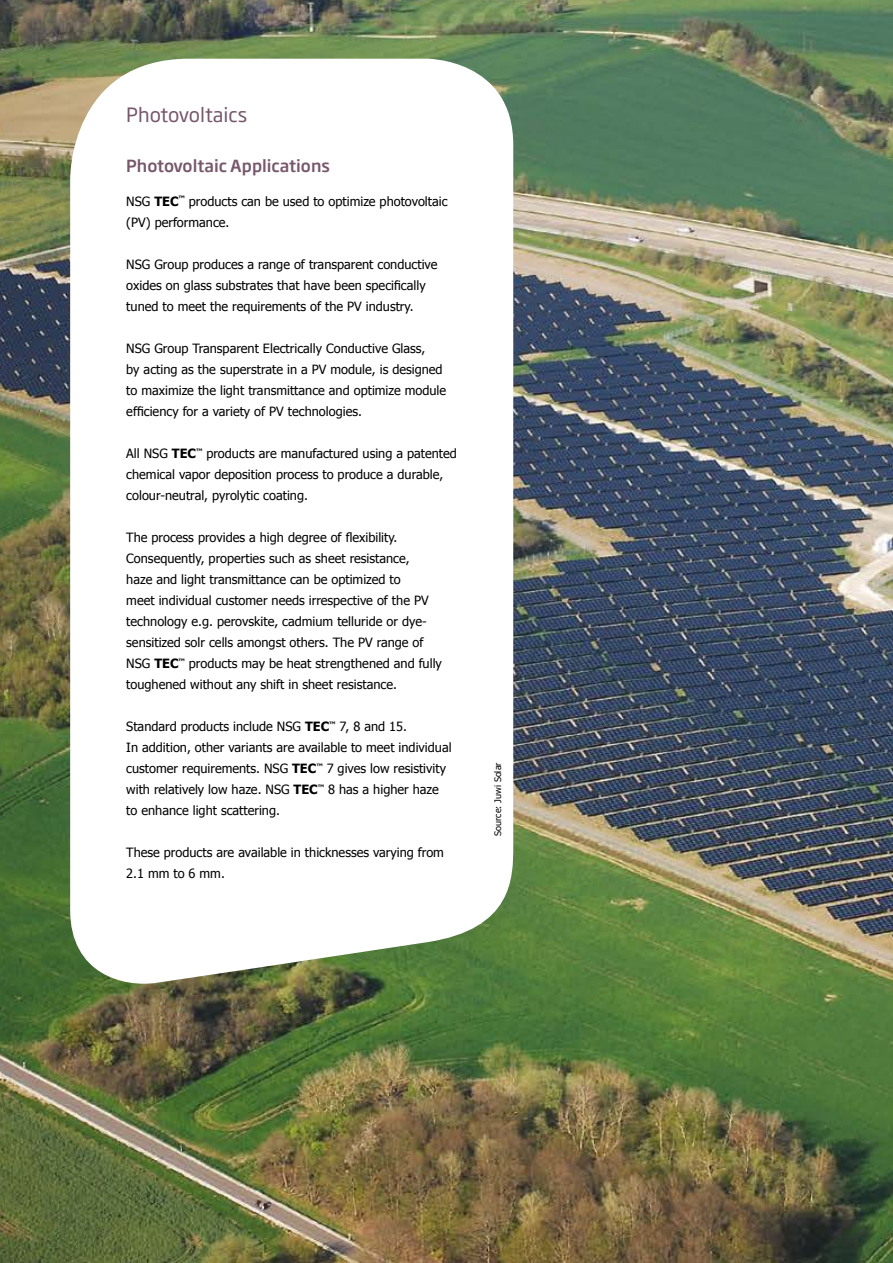
<style>
.page{position:relative;width:893px;height:1263px;background:#fff}
.page>*{position:absolute;margin:0;border:0;box-sizing:border-box;transform-origin:0 0}
.t1{font:19.5px "Soho Gothic Pro";color:#76576b}
.t2{font:500 16.5px "Soho Gothic Pro";color:#76576b}
.t3{font:12.75px/21px "Tahoma";color:#000}
.t4{font:9px "Tahoma";color:#000}
.s1{font-weight:700}
</style>
<div class="page">
<img style="left:0;top:0;width:893px;height:1263px">
<svg style="left:70px;top:59px;width:443px;height:929px"></svg>
<h1 class="t1" style="left:126px;top:99px;width:122px">Photovoltaics</h1>
<p class="t2" style="left:126px;top:153px;width:205px">Photovoltaic Applications</p>
<p class="t3" style="left:126px;top:190px;width:323px">NSG <span class="s1">TEC</span><sup>™</sup> products can be used to optimize photovoltaic (PV) performance.</p>
<p class="t3" style="left:126px;top:253px;width:313px">NSG Group produces a range of transparent conductive oxides on glass substrates that have been specifically tuned to meet the requirements of the PV industry.</p>
<p class="t3" style="left:126px;top:337px;width:321px">NSG Group Transparent Electrically Conductive Glass,<br>by acting as the superstrate in a PV module, is designed to maximize the light transmittance and optimize module efficiency for a variety of PV technologies.</p>
<p class="t3" style="left:126px;top:442px;width:332px">All NSG <span class="s1">TEC</span><sup>™</sup> products are manufactured using a patented chemical vapor deposition process to produce a durable, colour-neutral, pyrolytic coating.</p>
<p class="t3" style="left:126px;top:526px;width:317px">The process provides a high degree of flexibility.<br>Consequently, properties such as sheet resistance,<br>haze and light transmittance can be optimized to<br>meet individual customer needs irrespective of the PV technology e.g. perovskite, cadmium telluride or dye&shy;sensitized solr cells amongst others. The PV range of NSG <span class="s1">TEC</span><sup>™</sup> products may be heat strengthened and fully toughened without any shift in sheet resistance.</p>
<p class="t3" style="left:126px;top:715px;width:327px">Standard products include NSG <span class="s1">TEC</span><sup>™</sup> 7, 8 and 15.<br>In addition, other variants are available to meet individual customer requirements. NSG <span class="s1">TEC</span><sup>™</sup> 7 gives low resistivity with relatively low haze. NSG <span class="s1">TEC</span><sup>™</sup> 8 has a higher haze to enhance light scattering.</p>
<p class="t3" style="left:126px;top:841px;width:319px">These products are available in thicknesses varying from<br>2.1 mm to 6 mm.</p>
<p class="t4" style="left:492px;top:836px;width:75px;rotate:-90deg">Source: Juwi Solar</p>
</div>
